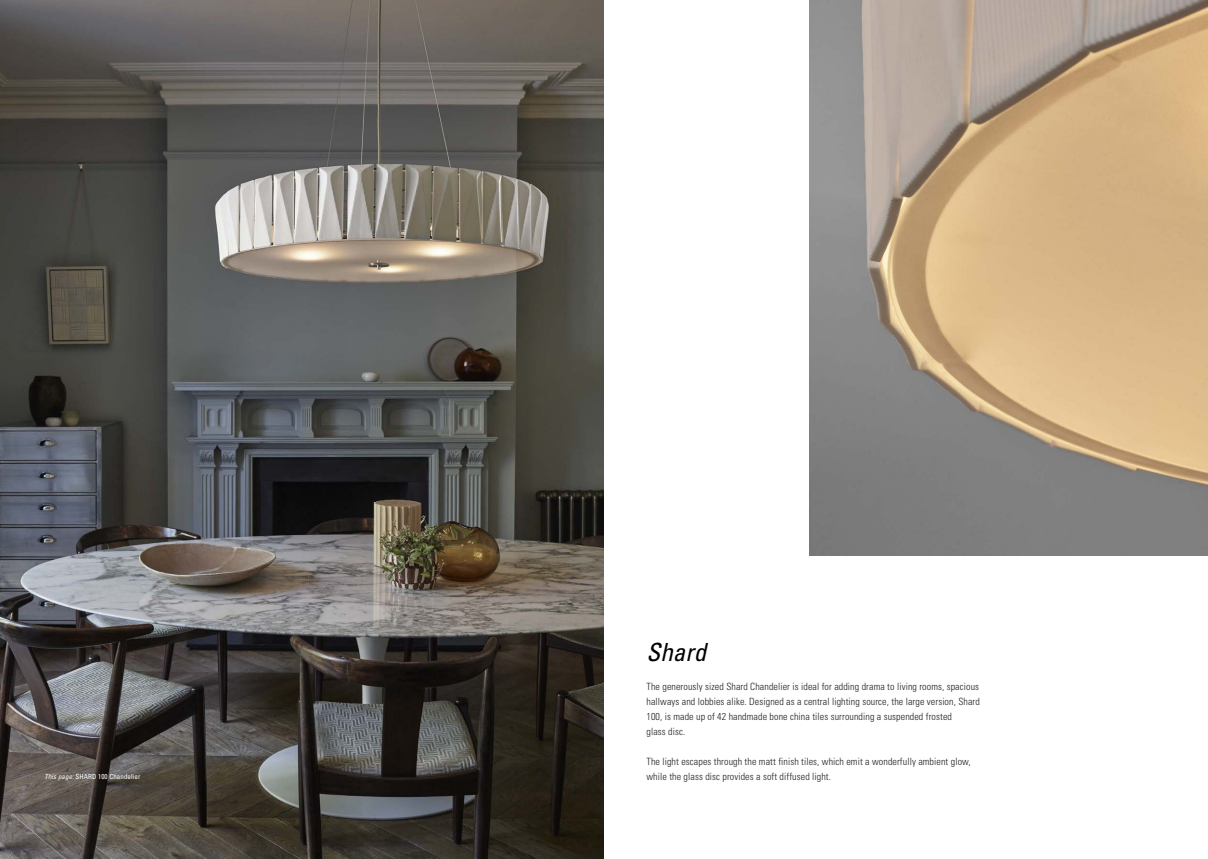
<style>
.page{position:relative;width:1208px;height:859px;background:#fff}
.page>*{position:absolute;margin:0;border:0;box-sizing:border-box;transform-origin:0 0}
.t1{font:italic condensed 25px "Univers";color:#000}
.t2{font:300 condensed 10px/15px "Univers";letter-spacing:.01em;color:#231f20}
.t3{font:condensed 7px "Univers";letter-spacing:.01em;color:#fff}
.s1{font-style:italic}
</style>
<div class="page">
<img style="left:0;top:0;width:604px;height:859px">
<img style="left:809px;top:0;width:399px;height:556px">
<p class="t3" style="left:45px;top:772px;width:97px"><span class="s1">This page:</span> SHARD 100 Chandelier</p>
<h1 class="t1" style="left:646px;top:636px;width:61px">Shard</h1>
<p class="t2" style="left:646px;top:679px;width:335px">The generously sized Shard Chandelier is ideal for adding drama to living rooms, spacious hallways and lobbies alike. Designed as a central lighting source, the large version, Shard 100, is made up of 42 handmade bone china tiles surrounding a suspended frosted<br>glass disc.</p>
<p class="t2" style="left:646px;top:754px;width:326px">The light escapes through the matt finish tiles, which emit a wonderfully ambient glow, while the glass disc provides a soft diffused light.</p>
</div>
